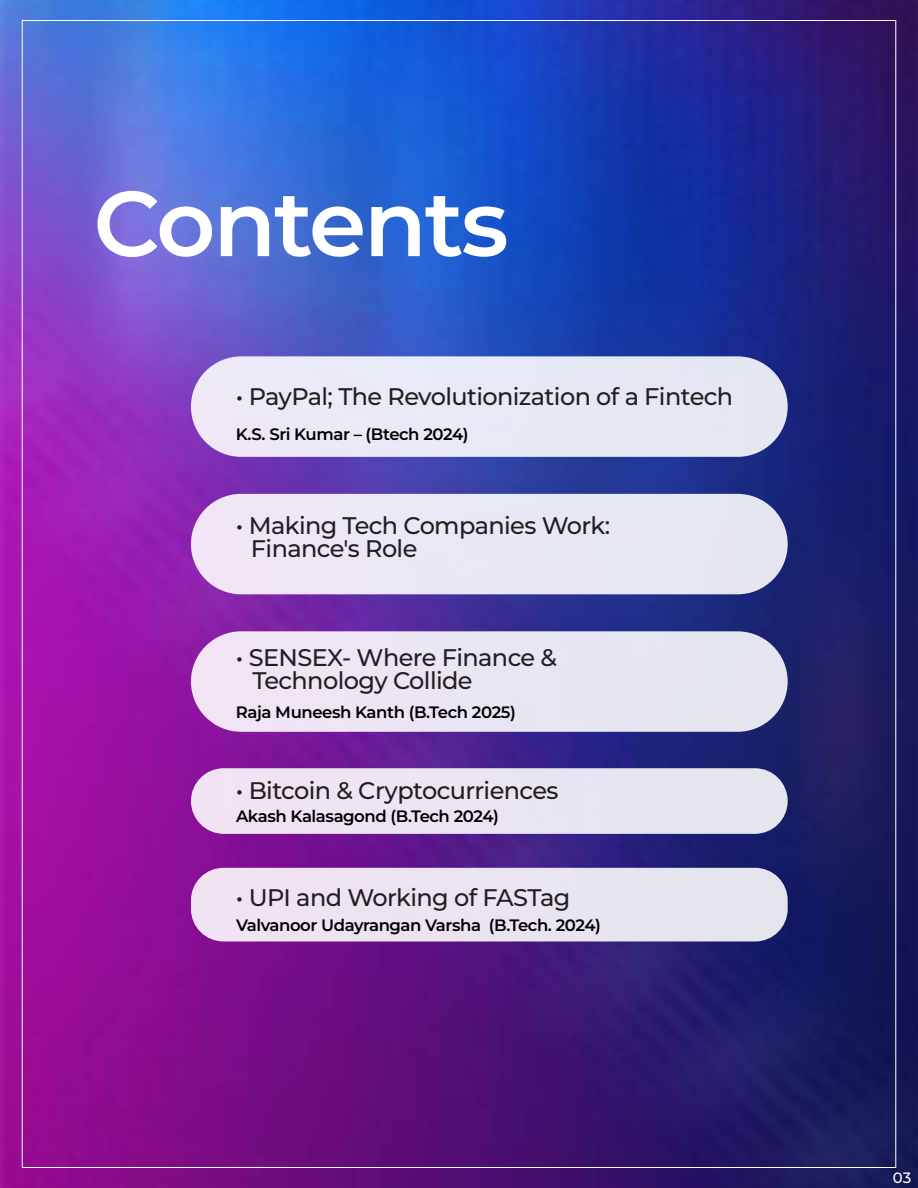
<style>
.page{position:relative;width:918px;height:1188px;background:#fff}
.page>*{position:absolute;margin:0;border:0;box-sizing:border-box;transform-origin:0 0}
.t1{font:600 91.95px "Montserrat";letter-spacing:-.025em;color:#fff}
.t2{font:500 24px/22.5px "Montserrat";letter-spacing:-.025em;color:#231f20}
.t3{font:600 16.5px "Montserrat";letter-spacing:-.025em;color:#000}
.t4{font:500 15px "Montserrat";color:#fff}
</style>
<div class="page">
<img style="left:0;top:0;width:918px;height:1188px">
<div style="left:191px;top:494px;width:597px;height:100px;background:#e8e7f3;border-radius:50px"></div>
<div style="left:191px;top:631px;width:597px;height:101px;background:#e9e6f2;border-radius:50px"></div>
<div style="left:191px;top:768px;width:597px;height:66px;background:#eae5f1;border-radius:33px"></div>
<div style="left:191px;top:868px;width:597px;height:73px;background:#ebe4f1;border-radius:33px"></div>
<div style="left:191px;top:356px;width:597px;height:101px;background:#e6e9f6;border-radius:50px"></div>
<h1 class="t1" style="left:93px;top:162px;width:417px">Contents</h1>
<p class="t2" style="left:236px;top:384px;width:499px">• PayPal; The Revolutionization of a Fintech</p>
<p class="t3" style="left:236px;top:423px;width:234px">K.S. Sri Kumar – (Btech 2024)</p>
<p class="t2" style="left:251px;top:514px;width:361px;text-indent:-15px">• Making Tech Companies Work:<br>Finance's Role</p>
<p class="t2" style="left:252px;top:646px;width:306px;text-indent:-16px">• SENSEX- Where Finance &amp;<br>Technology Collide</p>
<p class="t3" style="left:236px;top:701px;width:281px">Raja Muneesh Kanth (B.Tech 2025)</p>
<p class="t2" style="left:236px;top:778px;width:324px">• Bitcoin &amp; Cryptocurriences</p>
<p class="t3" style="left:236px;top:805px;width:264px">Akash Kalasagond (B.Tech 2024)</p>
<p class="t2" style="left:236px;top:886px;width:336px">• UPI and Working of FASTag</p>
<p class="t3" style="left:236px;top:914px;width:367px">Valvanoor Udayrangan Varsha (B.Tech. 2024)</p>
<p class="t4" style="left:893px;top:1167px;width:20px">03</p>
</div>
